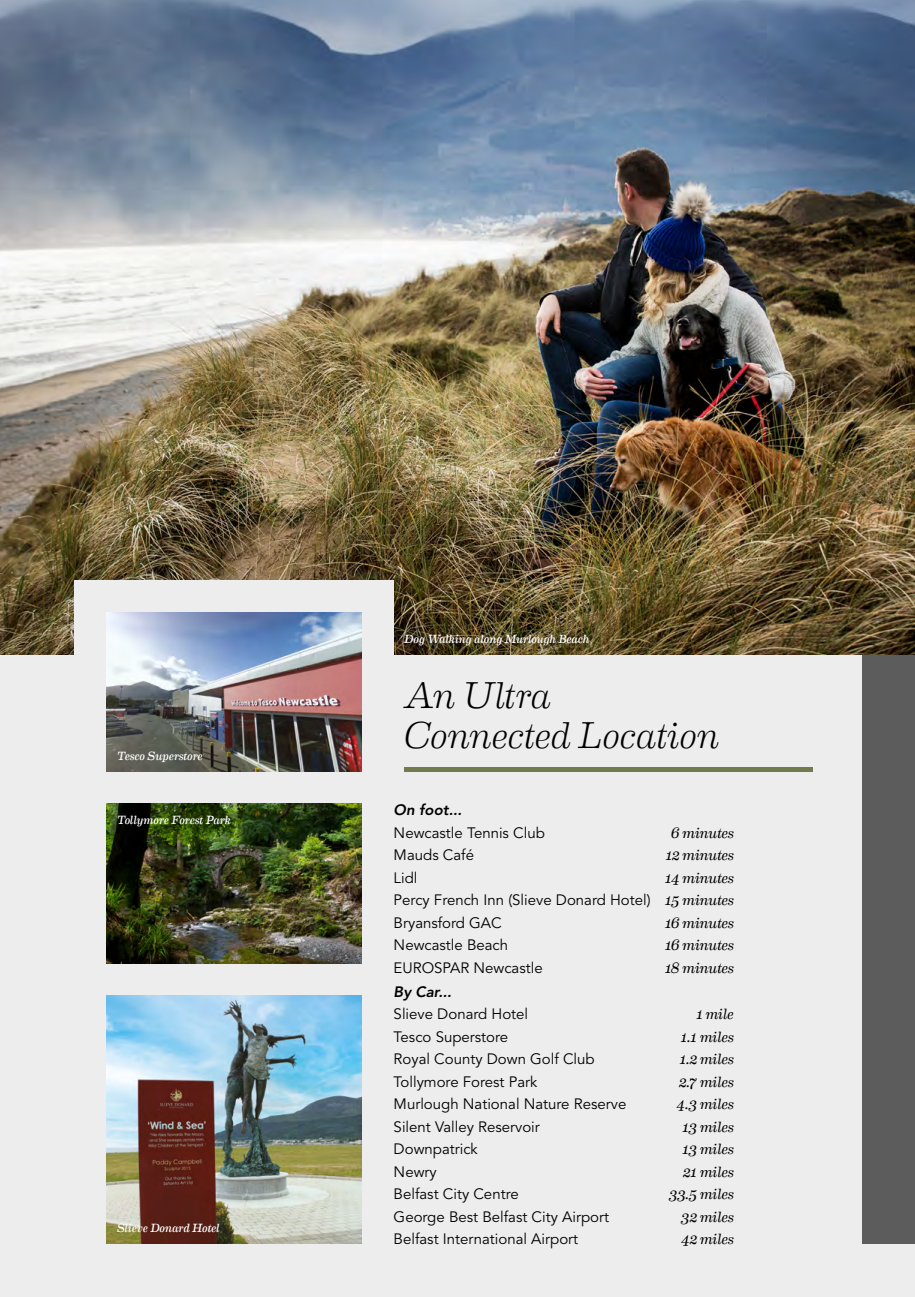
<style>
.page{position:relative;width:915px;height:1297px;background:#fff}
.page>*{position:absolute;margin:0;border:0;box-sizing:border-box;transform-origin:0 0}
.t1{font:italic 300 37.5px/40.5px "Eames Century Modern";letter-spacing:-.015em;color:#000}
.t2{font:15px/22.5px "Avenir LT Std";color:#000}
.t3{font:italic 15px "Eames Century Modern";letter-spacing:-.01em;color:#000}
.t4{font:italic 800 15px "Avenir LT Std";color:#000}
.t5{font:italic 12px "Eames Century Modern";letter-spacing:-.01em;color:#fff}
.s1{font-family:"Eames Century Modern";font-style:italic}
</style>
<div class="page">
<div style="left:0;top:53px;width:914px;height:1244px;background:#ededed"></div>
<div style="left:861px;top:638px;width:53px;height:606px;background:#5c5c5c"></div>
<img style="left:0;top:0;width:914px;height:655px">
<img style="left:106px;top:612px;width:255px;height:160px">
<img style="left:106px;top:804px;width:255px;height:159px">
<div style="left:404px;top:767px;width:408px;height:5px;background:#727b4e"></div>
<img style="left:106px;top:995px;width:255px;height:249px">
<div style="left:361px;top:580px;width:32px;height:131px;background:#ededed"></div>
<div style="left:74px;top:580px;width:32px;height:131px;background:#ededed"></div>
<div style="left:90px;top:580px;width:287px;height:32px;background:#ededed"></div>
<p class="t5" style="left:117px;top:747px;width:87px">Tesco Superstore</p>
<p class="t5" style="left:117px;top:811px;width:115px">Tollymore Forest Park</p>
<p class="t5" style="left:117px;top:1219px;width:104px">Slieve Donard Hotel</p>
<p class="t5" style="left:404px;top:630px;width:186px">Dog Walking along Murlough Beach</p>
<h1 class="t1" style="left:404px;top:672px;width:317px">An Ultra<br>Connected Location</h1>
<p class="t4" style="left:393px;top:801px;width:70px">On foot...</p>
<p class="t2" style="left:393px;top:821px;width:153px">Newcastle Tennis Club</p>
<p class="t3" style="left:670px;top:821px;width:65px">6 minutes</p>
<p class="t2" style="left:393px;top:844px;width:82px">Mauds Café</p>
<p class="t3" style="left:665px;top:843px;width:70px">12 minutes</p>
<p class="t2" style="left:393px;top:866px;width:25px">Lidl</p>
<p class="t3" style="left:665px;top:866px;width:70px">14 minutes</p>
<p class="t2" style="left:393px;top:889px;width:342px">Percy French Inn (Slieve Donard Hotel) <span class="s1">15 minutes<br></span>Bryansford GAC</p>
<p class="t3" style="left:665px;top:911px;width:70px">16 minutes</p>
<p class="t2" style="left:393px;top:934px;width:116px">Newcastle Beach</p>
<p class="t3" style="left:665px;top:933px;width:70px">16 minutes</p>
<p class="t2" style="left:393px;top:956px;width:150px">EUROSPAR Newcastle</p>
<p class="t3" style="left:664px;top:956px;width:71px">18 minutes</p>
<p class="t4" style="left:393px;top:982px;width:60px">By Car...</p>
<p class="t2" style="left:393px;top:1003px;width:136px">Slieve Donard Hotel</p>
<p class="t3" style="left:696px;top:1002px;width:39px">1 mile</p>
<p class="t2" style="left:393px;top:1025px;width:116px">Tesco Superstore</p>
<p class="t3" style="left:680px;top:1025px;width:55px">1.1 miles</p>
<p class="t2" style="left:393px;top:1048px;width:202px">Royal County Down Golf Club</p>
<p class="t3" style="left:679px;top:1047px;width:56px">1.2 miles</p>
<p class="t2" style="left:393px;top:1070px;width:145px">Tollymore Forest Park</p>
<p class="t3" style="left:678px;top:1070px;width:57px">2.7 miles</p>
<p class="t2" style="left:393px;top:1093px;width:234px">Murlough National Nature Reserve</p>
<p class="t3" style="left:676px;top:1092px;width:59px">4.3 miles</p>
<p class="t2" style="left:393px;top:1115px;width:148px">Silent Valley Reservoir</p>
<p class="t3" style="left:682px;top:1115px;width:53px">13 miles</p>
<p class="t2" style="left:393px;top:1138px;width:86px">Downpatrick</p>
<p class="t3" style="left:682px;top:1137px;width:53px">13 miles</p>
<p class="t2" style="left:393px;top:1160px;width:45px">Newry</p>
<p class="t3" style="left:682px;top:1160px;width:53px">21 miles</p>
<p class="t2" style="left:393px;top:1183px;width:126px">Belfast City Centre</p>
<p class="t3" style="left:668px;top:1182px;width:67px">33.5 miles</p>
<p class="t2" style="left:393px;top:1205px;width:217px">George Best Belfast City Airport</p>
<p class="t3" style="left:680px;top:1205px;width:55px">32 miles</p>
<p class="t2" style="left:393px;top:1228px;width:186px">Belfast International Airport</p>
<p class="t3" style="left:681px;top:1227px;width:54px">42 miles</p>
</div>
